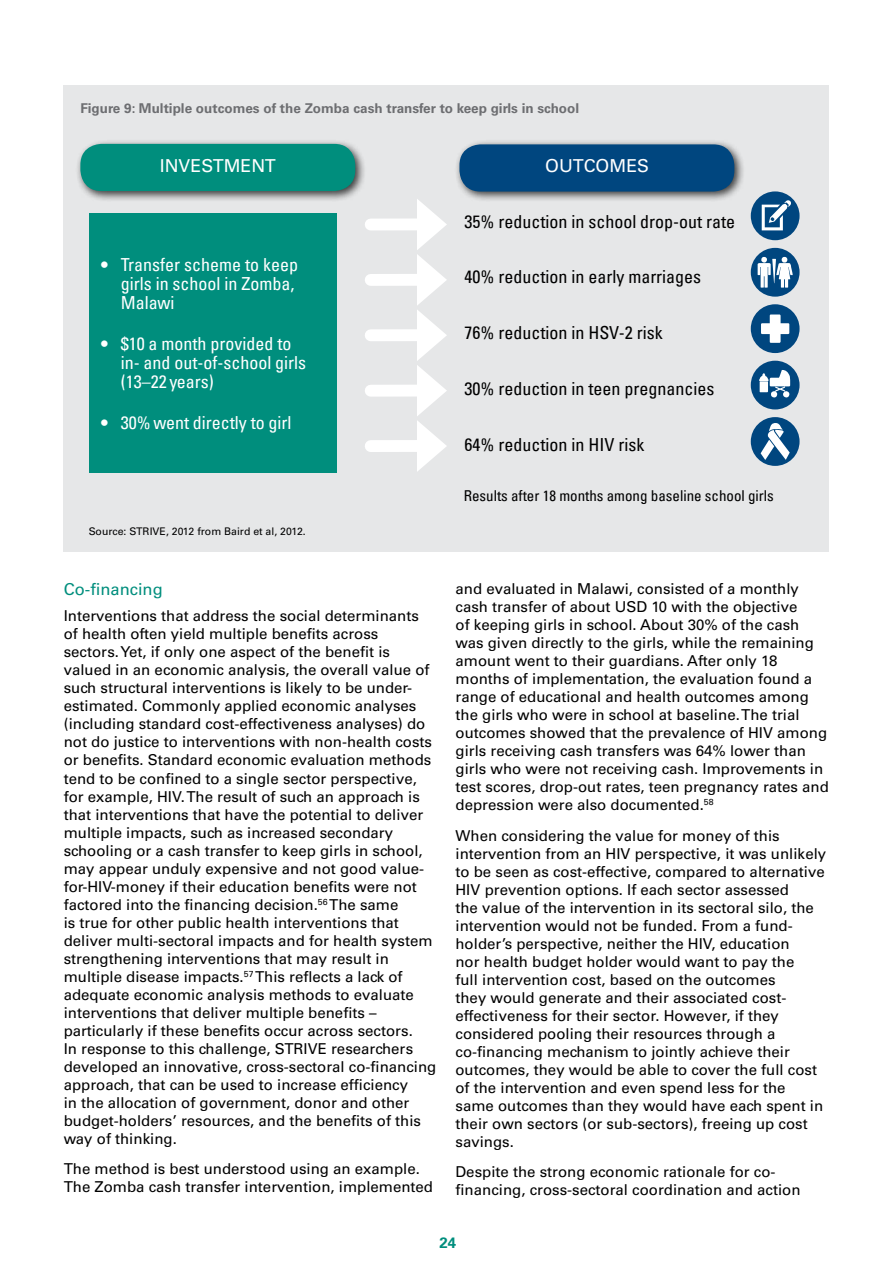
<style>
.page{position:relative;width:893px;height:1263px;background:#fff}
.page>*{position:absolute;margin:0;border:0;box-sizing:border-box;transform-origin:0 0}
.t1{font:condensed 18px "Univers";color:#000}
.t2{font:condensed 18px/19.4px "Univers";color:#fff}
.t3{font:17.85px "Univers";color:#fff}
.t4{font:16.5px "Univers";color:#008e7d}
.t5{font:15px/18px "Univers";color:#000}
.t6{font:condensed 15px "Univers";color:#000}
.t7{font:700 15px "Univers";color:#008e7d}
.t8{font:700 13.5px "Univers";color:#6d6e71}
.t9{font:10.5px "Univers";color:#000}
</style>
<div class="page">
<div style="left:64px;top:85px;width:765px;height:466px;background:#e6e7e8"></div>
<div style="left:89px;top:213px;width:247px;height:260px;background:#008e7d"></div>
<div style="left:75px;top:138px;width:291px;height:64px;background:#000;opacity:.75"></div>
<div style="left:80px;top:144px;width:275px;height:47px;background:#008e7d;border-radius:21px"></div>
<div style="left:454px;top:139px;width:291px;height:64px;background:#000;opacity:.75"></div>
<div style="left:459px;top:144px;width:275px;height:48px;background:#00467f;border-radius:21px"></div>
<div style="left:371px;top:329px;width:51px;height:12px;background:#fff"></div>
<div style="left:371px;top:385px;width:51px;height:12px;background:#fff"></div>
<div style="left:371px;top:440px;width:51px;height:12px;background:#fff"></div>
<div style="left:371px;top:218px;width:51px;height:12px;background:#fff"></div>
<div style="left:371px;top:274px;width:51px;height:12px;background:#fff"></div>
<svg style="left:417px;top:199px;width:30px;height:273px"></svg>
<div style="left:751px;top:248px;width:48px;height:49px;background:#00467f;border-radius:50%"></div>
<svg style="left:758px;top:257px;width:35px;height:31px"></svg>
<div style="left:751px;top:191px;width:48px;height:49px;background:#00467f;border-radius:50%"></div>
<svg style="left:762px;top:200px;width:29px;height:30px"></svg>
<div style="left:751px;top:304px;width:48px;height:49px;background:#00467f;border-radius:50%"></div>
<svg style="left:761px;top:314px;width:28px;height:29px"></svg>
<div style="left:751px;top:417px;width:48px;height:49px;background:#00467f;border-radius:50%"></div>
<svg style="left:761px;top:423px;width:29px;height:37px"></svg>
<div style="left:751px;top:361px;width:48px;height:48px;background:#00467f;border-radius:50%"></div>
<svg style="left:759px;top:370px;width:31px;height:27px"></svg>
<p class="t8" style="left:80px;top:100px;width:500px">Figure 9: Multiple outcomes of the Zomba cash transfer to keep girls in school</p>
<p class="t3" style="left:160px;top:155px;width:118px">INVESTMENT</p>
<p class="t3" style="left:545px;top:155px;width:105px">OUTCOMES</p>
<p class="t2" style="left:121px;top:254px;width:179px;text-indent:-19px">• Transfer scheme to keep girls in school in Zomba,<br>Malawi</p>
<p class="t2" style="left:121px;top:333px;width:187px;text-indent:-19px">• $10 a month provided to in- and out-of-school girls (13–22 years)</p>
<p class="t2" style="left:101px;top:412px;width:192px">• 30% went directly to girl</p>
<p class="t9" style="left:89px;top:525px;width:218px">Source: STRIVE, 2012 from Baird et al, 2012.</p>
<p class="t4" style="left:64px;top:579px;width:100px">Co-financing</p>
<p class="t5" style="left:64px;top:607px;width:374px">Interventions that address the social determinants of health often yield multiple benefits across sectors. Yet, if only one aspect of the benefit is valued in an economic analysis, the overall value of such structural interventions is likely to be under&shy;estimated. Commonly applied economic analyses (including standard cost-effectiveness analyses) do not do justice to interventions with non-health costs or benefits. Standard economic evaluation methods tend to be confined to a single sector perspective, for example, HIV. The result of such an approach is that interventions that have the potential to deliver multiple impacts, such as increased secondary schooling or a cash transfer to keep girls in school, may appear unduly expensive and not good value&shy;for-HIV-money if their education benefits were not factored into the financing decision.<sup>56</sup> The same<br>is true for other public health interventions that deliver multi-sectoral impacts and for health system strengthening interventions that may result in multiple disease impacts.<sup>57</sup> This reflects a lack of adequate economic analysis methods to evaluate interventions that deliver multiple benefits – particularly if these benefits occur across sectors.<br>In response to this challenge, STRIVE researchers developed an innovative, cross-sectoral co-financing approach, that can be used to increase efficiency<br>in the allocation of government, donor and other budget-holders’ resources, and the benefits of this way of thinking.</p>
<p class="t5" style="left:64px;top:1160px;width:371px">The method is best understood using an example.<br>The Zomba cash transfer intervention, implemented</p>
<p class="t1" style="left:465px;top:210px;width:272px">35% reduction in school drop-out rate</p>
<p class="t1" style="left:465px;top:265px;width:238px">40% reduction in early marriages</p>
<p class="t1" style="left:465px;top:321px;width:200px">76% reduction in HSV-2 risk</p>
<p class="t1" style="left:465px;top:377px;width:251px">30% reduction in teen pregnancies</p>
<p class="t1" style="left:465px;top:433px;width:181px">64% reduction in HIV risk</p>
<p class="t6" style="left:464px;top:486px;width:312px">Results after 18 months among baseline school girls</p>
<p class="t5" style="left:455px;top:580px;width:375px">and evaluated in Malawi, consisted of a monthly cash transfer of about USD 10 with the objective<br>of keeping girls in school. About 30% of the cash was given directly to the girls, while the remaining amount went to their guardians. After only 18 months of implementation, the evaluation found a range of educational and health outcomes among the girls who were in school at baseline. The trial outcomes showed that the prevalence of HIV among girls receiving cash transfers was 64% lower than girls who were not receiving cash. Improvements in test scores, drop-out rates, teen pregnancy rates and depression were also documented.<sup>58</sup></p>
<p class="t5" style="left:455px;top:826px;width:372px">When considering the value for money of this intervention from an HIV perspective, it was unlikely to be seen as cost-effective, compared to alternative HIV prevention options. If each sector assessed<br>the value of the intervention in its sectoral silo, the intervention would not be funded. From a fund&shy;holder’s perspective, neither the HIV, education<br>nor health budget holder would want to pay the<br>full intervention cost, based on the outcomes<br>they would generate and their associated cost&shy;effectiveness for their sector. However, if they considered pooling their resources through a co-financing mechanism to jointly achieve their outcomes, they would be able to cover the full cost of the intervention and even spend less for the same outcomes than they would have each spent in their own sectors (or sub-sectors), freeing up cost savings.</p>
<p class="t5" style="left:455px;top:1163px;width:347px">Despite the strong economic rationale for co&shy;financing, cross-sectoral coordination and action</p>
<p class="t7" style="left:440px;top:1234px;width:18px">24</p>
</div>
